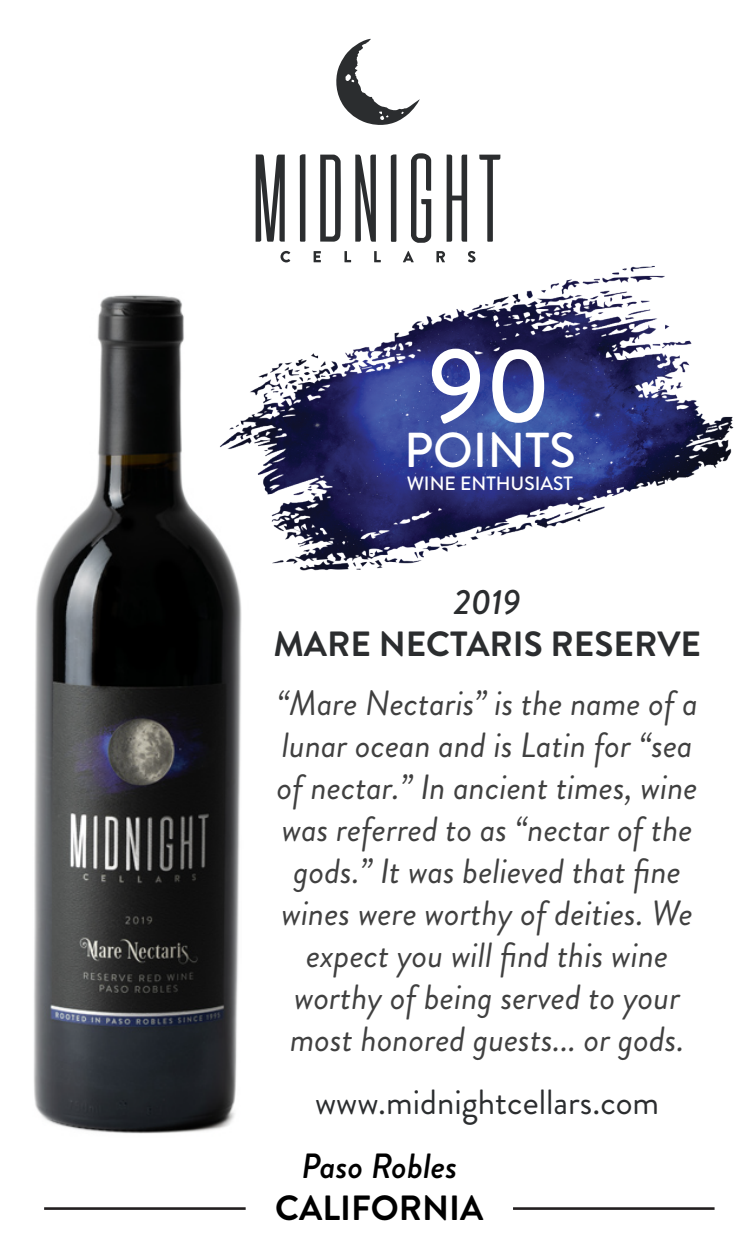
<style>
.page{position:relative;width:756px;height:1260px;background:#fff}
.page>*{position:absolute;margin:0;border:0;box-sizing:border-box;transform-origin:0 0}
.t1{font:500 105px "Brandon Grotesque";color:#fff}
.t2{font:500 49px "Brandon Grotesque";color:#fff}
.t3{font:italic 35px/42px "Brandon Grotesque";color:#404040;text-align:center}
.t4{font:35px "Brandon Grotesque";color:#2b2d2f}
.t5{font:700 35px "Brandon Grotesque";color:#2b2d2f}
.t6{font:italic 500 35px "Brandon Grotesque";color:#000}
.t7{font:700 35px "Brandon Grotesque";color:#000}
.t8{font:italic 500 35px "Brandon Grotesque";color:#2b2d2f}
.t9{font:500 19.25px "Brandon Grotesque";color:#fff}
</style>
<div class="page">
<img style="left:33px;top:295px;width:209px;height:839px">
<img style="left:159px;top:220px;width:575px;height:397px">
<svg style="left:336px;top:39px;width:84px;height:86px"></svg>
<svg style="left:256px;top:154px;width:29px;height:88px"></svg>
<svg style="left:300px;top:154px;width:5px;height:88px"></svg>
<svg style="left:320px;top:155px;width:21px;height:87px"></svg>
<svg style="left:355px;top:155px;width:21px;height:87px"></svg>
<svg style="left:391px;top:154px;width:5px;height:88px"></svg>
<svg style="left:411px;top:153px;width:20px;height:90px"></svg>
<svg style="left:447px;top:155px;width:20px;height:87px"></svg>
<svg style="left:479px;top:155px;width:21px;height:87px"></svg>
<svg style="left:281px;top:251px;width:9px;height:11px"></svg>
<svg style="left:314px;top:251px;width:7px;height:11px"></svg>
<svg style="left:344px;top:251px;width:7px;height:11px"></svg>
<svg style="left:374px;top:251px;width:7px;height:11px"></svg>
<svg style="left:403px;top:251px;width:11px;height:11px"></svg>
<svg style="left:436px;top:251px;width:9px;height:11px"></svg>
<svg style="left:468px;top:251px;width:8px;height:11px"></svg>
<hr style="left:513px;top:1207px;width:202px;height:3px;background:#231f20">
<hr style="left:44px;top:1207px;width:202px;height:3px;background:#231f20">
<h1 class="t1" style="left:428px;top:313px;width:124px">90</h1>
<h2 class="t2" style="left:404px;top:417px;width:173px">POINTS</h2>
<p class="t9" style="left:407px;top:470px;width:168px">WINE ENTHUSIAST</p>
<p class="t8" style="left:454px;top:578px;width:68px">2019</p>
<p class="t5" style="left:273px;top:619px;width:429px">MARE NECTARIS RESERVE</p>
<p class="t3" style="left:277px;top:683px;width:423px">“Mare Nectaris” is the name of a lunar ocean and is Latin for “sea of nectar.” In ancient times, wine was referred to as “nectar of the gods.” It was believed that fine wines were worthy of deities. We expect you will find this wine worthy of being served to your most honored guests... or gods.</p>
<p class="t4" style="left:315px;top:1078px;width:346px">www.midnightcellars.com</p>
<p class="t6" style="left:301px;top:1142px;width:157px">Paso Robles</p>
<p class="t7" style="left:275px;top:1184px;width:210px">CALIFORNIA</p>
</div>
